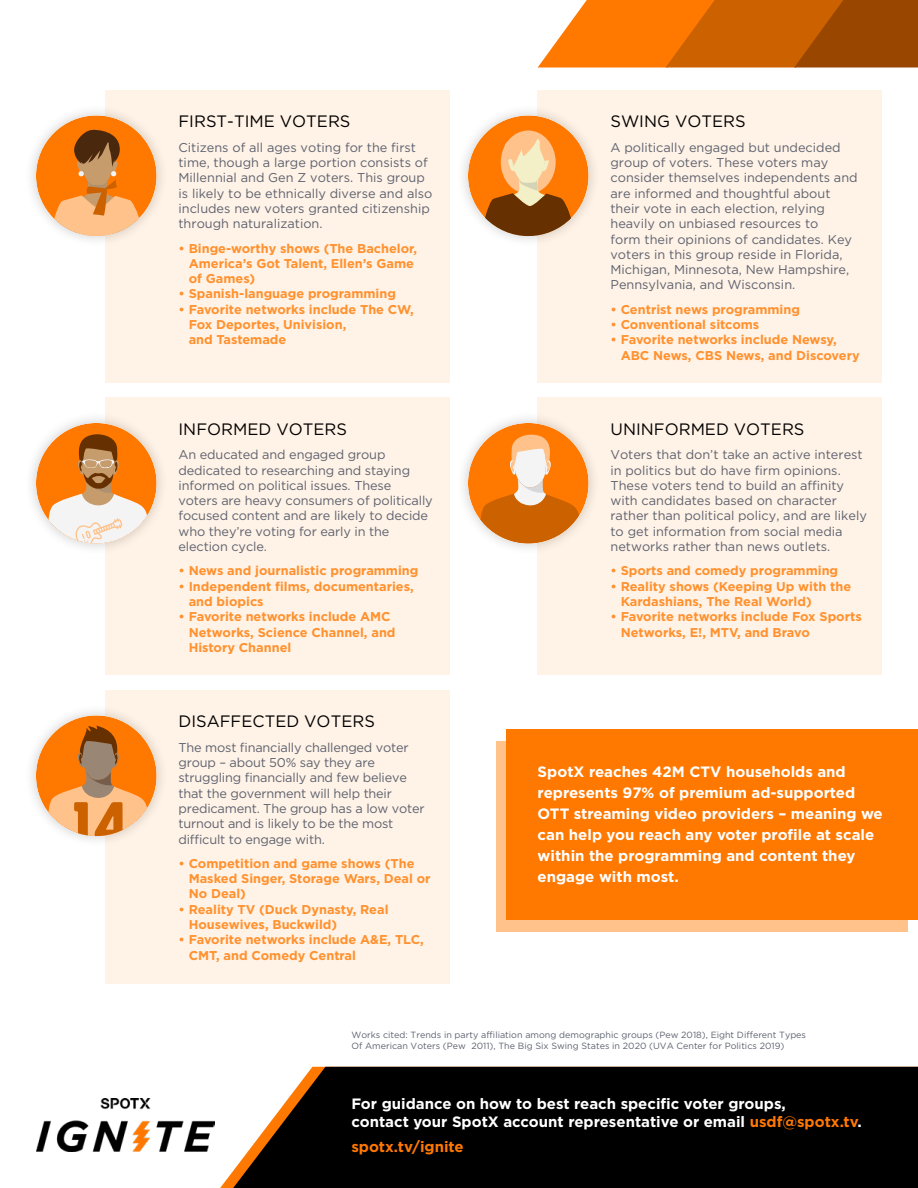
<style>
.page{position:relative;width:918px;height:1188px;background:#fff}
.page>*{position:absolute;margin:0;border:0;box-sizing:border-box;transform-origin:0 0}
.t1{font:16.5px "Gotham";color:#000}
.t2{font:700 15px/21px "Gotham";color:#fff}
.t3{font:700 15px "Gotham";color:#ff7800}
.t4{font:12.75px/15.3px "Gotham";color:#5d626f}
.t5{font:700 12.75px/15.3px "Gotham";color:#ff912e}
.t6{font:9px/10.8px "Gotham";color:#5d626f}
.s1{color:#ff7800}
</style>
<div class="page">
<div style="left:496px;top:741px;width:412px;height:190px;background:#ffc28a"></div>
<div style="left:507px;top:730px;width:411px;height:190px;background:#ff7800"></div>
<svg style="left:538px;top:0;width:380px;height:68px;background:#d36d12"></svg>
<svg style="left:233px;top:1067px;width:685px;height:121px;background:#110f0d"></svg>
<div style="left:106px;top:90px;width:344px;height:292px;background:#fff2e6"></div>
<div style="left:106px;top:398px;width:344px;height:277px;background:#fff2e6"></div>
<div style="left:106px;top:690px;width:344px;height:294px;background:#fff2e6"></div>
<div style="left:538px;top:90px;width:344px;height:292px;background:#fff2e6"></div>
<div style="left:538px;top:398px;width:344px;height:277px;background:#fff2e6"></div>
<div style="left:23px;top:103px;width:146px;height:145px;background:#000;opacity:.2"></div>
<div style="left:36px;top:115px;width:121px;height:121px;background:#ff7800;border-radius:50%"></div>
<svg style="left:50px;top:129px;width:94px;height:107px"></svg>
<div style="left:23px;top:410px;width:146px;height:146px;background:#000;opacity:.2"></div>
<div style="left:36px;top:423px;width:121px;height:121px;background:#ff7800;border-radius:50%"></div>
<svg style="left:48px;top:434px;width:99px;height:110px"></svg>
<div style="left:23px;top:703px;width:146px;height:145px;background:#000;opacity:.2"></div>
<div style="left:36px;top:715px;width:121px;height:121px;background:#ff7800;border-radius:50%"></div>
<svg style="left:48px;top:726px;width:99px;height:110px"></svg>
<div style="left:455px;top:103px;width:146px;height:145px;background:#000;opacity:.2"></div>
<div style="left:468px;top:115px;width:121px;height:121px;background:#ff7800;border-radius:50%"></div>
<svg style="left:481px;top:129px;width:94px;height:107px"></svg>
<div style="left:455px;top:410px;width:146px;height:146px;background:#000;opacity:.2"></div>
<div style="left:468px;top:423px;width:121px;height:121px;background:#ff7800;border-radius:50%"></div>
<svg style="left:480px;top:434px;width:99px;height:110px"></svg>
<img style="left:36px;top:1098px;width:178px;height:54px">
<p class="t1" style="left:178px;top:112px;width:173px">FIRST-TIME VOTERS</p>
<p class="t4" style="left:178px;top:139px;width:255px">Citizens of all ages voting for the first time, though a large portion consists of Millennial and Gen Z voters. This group is likely to be ethnically diverse and also includes new voters granted citizenship through naturalization.</p>
<p class="t5" style="left:189px;top:240px;width:230px;text-indent:-10px">• Binge-worthy shows (The Bachelor,<br>America’s Got Talent, Ellen’s Game of Games)</p>
<p class="t5" style="left:178px;top:286px;width:219px">• Spanish-language programming</p>
<p class="t5" style="left:189px;top:301px;width:227px;text-indent:-10px">• Favorite networks include The CW,<br>Fox Deportes, Univision,<br>and Tastemade</p>
<p class="t1" style="left:178px;top:420px;width:170px">INFORMED VOTERS</p>
<p class="t4" style="left:178px;top:447px;width:256px">An educated and engaged group dedicated to researching and staying informed on political issues. These voters are heavy consumers of politically focused content and are likely to decide who they’re voting for early in the election cycle.</p>
<p class="t5" style="left:178px;top:563px;width:242px">• News and journalistic programming</p>
<p class="t5" style="left:189px;top:578px;width:227px;text-indent:-10px">• Independent films, documentaries, and biopics</p>
<p class="t5" style="left:189px;top:609px;width:208px;text-indent:-10px">• Favorite networks include AMC<br>Networks, Science Channel, and<br>History Channel</p>
<p class="t1" style="left:178px;top:712px;width:198px">DISAFFECTED VOTERS</p>
<p class="t4" style="left:178px;top:739px;width:248px">The most financially challenged voter group – about 50% say they are struggling financially and few believe that the government will help their predicament. The group has a low voter turnout and is likely to be the most difficult to engage with.</p>
<p class="t5" style="left:189px;top:855px;width:243px;text-indent:-10px">• Competition and game shows (The<br>Masked Singer, Storage Wars, Deal or<br>No Deal)</p>
<p class="t5" style="left:189px;top:901px;width:201px;text-indent:-10px">• Reality TV (Duck Dynasty, Real<br>Housewives, Buckwild)</p>
<p class="t5" style="left:189px;top:932px;width:237px;text-indent:-10px">• Favorite networks include A&amp;E, TLC,<br>CMT, and Comedy Central</p>
<p class="t1" style="left:610px;top:112px;width:137px">SWING VOTERS</p>
<p class="t4" style="left:610px;top:139px;width:249px">A politically engaged but undecided group of voters. These voters may consider themselves independents and are informed and thoughtful about their vote in each election, relying heavily on unbiased resources to<br>form their opinions of candidates. Key voters in this group reside in Florida, Michigan, Minnesota, New Hampshire, Pennsylvania, and Wisconsin.</p>
<p class="t5" style="left:610px;top:301px;width:191px">• Centrist news programming</p>
<p class="t5" style="left:610px;top:317px;width:150px">• Conventional sitcoms</p>
<p class="t5" style="left:621px;top:332px;width:240px;text-indent:-10px">• Favorite networks include Newsy,<br>ABC News, CBS News, and Discovery</p>
<p class="t1" style="left:610px;top:420px;width:196px">UNINFORMED VOTERS</p>
<p class="t4" style="left:610px;top:447px;width:258px">Voters that don’t take an active interest in politics but do have firm opinions.<br>These voters tend to build an affinity with candidates based on character rather than political policy, and are likely to get information from social media networks rather than news outlets.</p>
<p class="t5" style="left:610px;top:563px;width:229px">• Sports and comedy programming</p>
<p class="t5" style="left:621px;top:578px;width:232px;text-indent:-10px">• Reality shows (Keeping Up with the<br>Kardashians, The Real World)</p>
<p class="t5" style="left:621px;top:609px;width:243px;text-indent:-10px">• Favorite networks include Fox Sports<br>Networks, E!, MTV, and Bravo</p>
<p class="t2" style="left:538px;top:761px;width:347px">SpotX reaches 42M CTV households and represents 97% of premium ad-supported OTT streaming video providers – meaning we can help you reach any voter profile at scale within the programming and content they engage with most.</p>
<p class="t6" style="left:351px;top:1029px;width:456px">Works cited: Trends in party affiliation among demographic groups (Pew 2018), Eight Different Types<br>Of American Voters (Pew 2011), The Big Six Swing States in 2020 (UVA Center for Politics 2019)</p>
<p class="t2" style="left:351px;top:1094px;width:512px;line-height:18px">For guidance on how to best reach specific voter groups,<br>contact your SpotX account representative or email <span class="s1">usdf@spotx.tv</span>.</p>
<p class="t3" style="left:351px;top:1138px;width:114px">spotx.tv/ignite</p>
</div>
